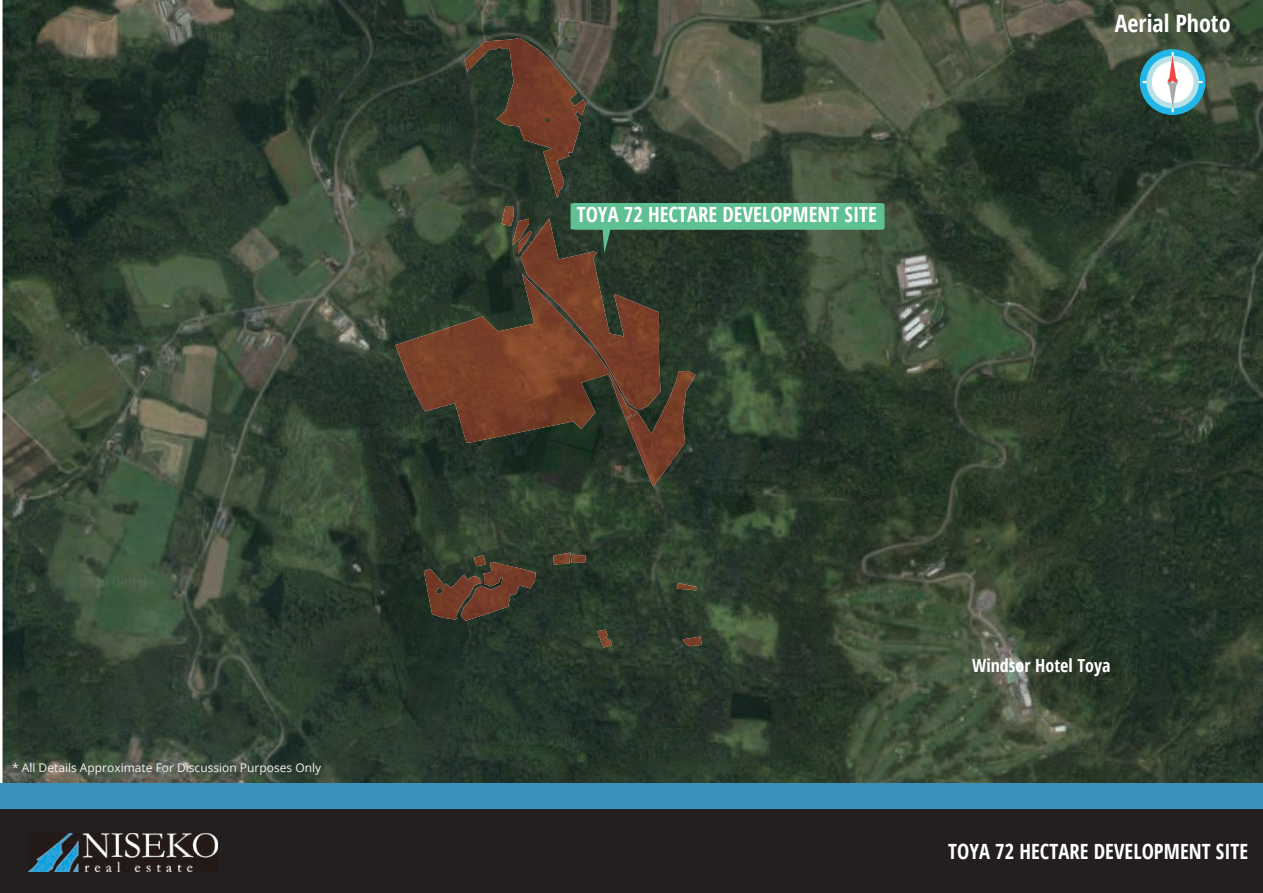
<style>
.page{position:relative;width:1263px;height:893px;background:#fff}
.page>*{position:absolute;margin:0;border:0;box-sizing:border-box;transform-origin:0 0}
.t1{font:700 condensed 24px "Open Sans";color:#fff}
.t2{font:700 condensed 21px "Open Sans";color:#fff}
.t3{font:700 condensed 18px "Open Sans";color:#fff}
.t4{font:300 condensed 13.5px "Open Sans";color:#fff;scale:1.52 1}
.t5{font:12px "Open Sans";color:#f5f3f3}
</style>
<div class="page">
<img style="left:3px;top:0;width:1260px;height:783px">
<div style="left:0;top:808px;width:1263px;height:85px;background:#231f20"></div>
<img style="left:28px;top:833px;width:189px;height:39px">
<div style="left:0;top:783px;width:1263px;height:25px;background:#3b92bd"></div>
<div style="left:1140px;top:49px;width:65px;height:66px;background:#21b6e8;border-radius:50%"></div>
<div style="left:1146px;top:56px;width:53px;height:52px;background:#b6e1e9;border-radius:50%"></div>
<div style="left:1152px;top:61px;width:41px;height:42px;background:#fff;border-radius:50%"></div>
<svg style="left:1167px;top:52px;width:11px;height:60px"></svg>
<img style="left:683px;top:636px;width:19px;height:10px">
<img style="left:676px;top:583px;width:20px;height:7px">
<img style="left:597px;top:629px;width:15px;height:19px">
<img style="left:571px;top:555px;width:15px;height:8px">
<img style="left:553px;top:552px;width:18px;height:12px">
<img style="left:461px;top:562px;width:75px;height:59px">
<svg style="left:474px;top:555px;width:12px;height:11px"></svg>
<img style="left:424px;top:569px;width:58px;height:50px">
<img style="left:626px;top:371px;width:69px;height:116px">
<img style="left:395px;top:274px;width:244px;height:169px">
<img style="left:520px;top:218px;width:140px;height:191px">
<img style="left:518px;top:231px;width:14px;height:23px">
<img style="left:513px;top:219px;width:16px;height:26px">
<img style="left:501px;top:207px;width:13px;height:19px">
<img style="left:464px;top:38px;width:122px;height:160px">
<svg style="left:545px;top:118px;width:5px;height:5px"></svg>
<svg style="left:571px;top:203px;width:313px;height:50px;background:#488464"></svg>
<p class="t5" style="left:12px;top:759px;width:310px">* All Details Approximate For Discussion Purposes Only</p>
<p class="t2" style="left:577px;top:200px;width:302px">TOYA 72 HECTARE DEVELOPMENT SITE</p>
<p class="t1" style="left:1115px;top:6px;width:117px">Aerial Photo</p>
<p class="t3" style="left:972px;top:653px;width:140px">Windsor Hotel Toya</p>
<p class="t2" style="left:948px;top:836px;width:302px">TOYA 72 HECTARE DEVELOPMENT SITE</p>
<p class="t4" style="left:1052px;top:845px;width:62px">Yotei Foothills</p>
</div>
